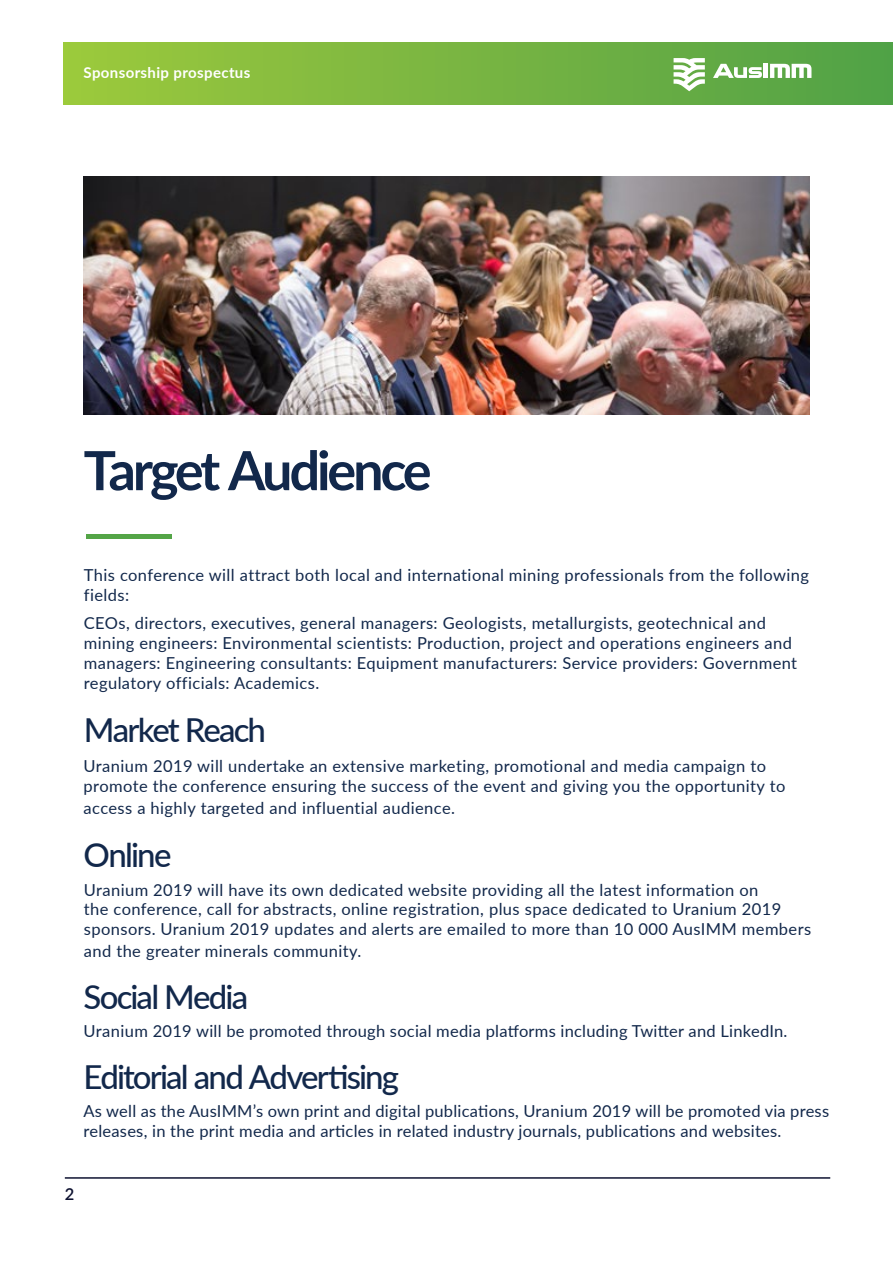
<style>
.page{position:relative;width:893px;height:1263px;background:#fff}
.page>*{position:absolute;margin:0;border:0;box-sizing:border-box;transform-origin:0 0}
.t1{font:700 54px "Lato";letter-spacing:-.06em;color:#12284b}
.t2{font:700 54px "Lato";color:#54a547}
.t3{font:500 33px "Lato";letter-spacing:-.055em;color:#12284b}
.t4{font:16.5px/19.8px "Lato";letter-spacing:.025em;color:#12284b}
.t5{font:600 16.5px "Lato";color:#0e1231}
.t6{font:700 15px "Lato";letter-spacing:.025em;color:#fff}
</style>
<div class="page">
<img style="left:84px;top:176px;width:726px;height:239px">
<div style="left:64px;top:43px;width:829px;height:61px;background:linear-gradient(to right,#9dc83c,#51a147)"></div>
<svg style="left:770px;top:64px;width:41px;height:14px"></svg>
<hr style="left:764px;top:64px;width:4px;height:14px;background:#fff">
<svg style="left:713px;top:64px;width:49px;height:14px"></svg>
<svg style="left:674px;top:58px;width:31px;height:33px"></svg>
<hr style="left:65px;top:1177px;width:765px;height:2px;background:#0e1231">
<p class="t6" style="left:84px;top:61px;width:168px">Sponsorship prospectus</p>
<h1 class="t1" style="left:84px;top:431px;width:349px">Target Audience</h1>
<h1 class="t2" style="left:85px;top:472px;width:90px">____</h1>
<p class="t4" style="left:84px;top:565px;width:727px">This conference will attract both local and international mining professionals from the following fields:</p>
<p class="t4" style="left:84px;top:613px;width:715px">CEOs, directors, executives, general managers: Geologists, metallurgists, geotechnical and mining engineers: Environmental scientists: Production, project and operations engineers and managers: Engineering consultants: Equipment manufacturers: Service providers: Government regulatory officials: Academics.</p>
<h2 class="t3" style="left:84px;top:706px;width:184px">Market Reach</h2>
<p class="t4" style="left:84px;top:756px;width:703px">Uranium 2019 will undertake an extensive marketing, promotional and media campaign to promote the conference ensuring the success of the event and giving you the opportunity to</p>
<p class="t4" style="left:84px;top:797px;width:373px">access a highly targeted and influential audience.</p>
<h2 class="t3" style="left:84px;top:831px;width:89px">Online</h2>
<p class="t4" style="left:84px;top:879px;width:729px">Uranium 2019 will have its own dedicated website providing all the latest information on<br>the conference, call for abstracts, online registration, plus space dedicated to Uranium 2019 sponsors. Uranium 2019 updates and alerts are emailed to more than 10 000 AusIMM members</p>
<p class="t4" style="left:84px;top:940px;width:279px">and the greater minerals community.</p>
<h2 class="t3" style="left:84px;top:973px;width:166px">Social Media</h2>
<p class="t4" style="left:84px;top:1020px;width:705px">Uranium 2019 will be promoted through social media platforms including Twitter and LinkedIn.</p>
<h2 class="t3" style="left:84px;top:1053px;width:317px">Editorial and Advertising</h2>
<p class="t4" style="left:84px;top:1100px;width:747px">As well as the AusIMM’s own print and digital publications, Uranium 2019 will be promoted via press releases, in the print media and articles in related industry journals, publications and websites.</p>
<p class="t5" style="left:65px;top:1182px;width:11px">2</p>
</div>
